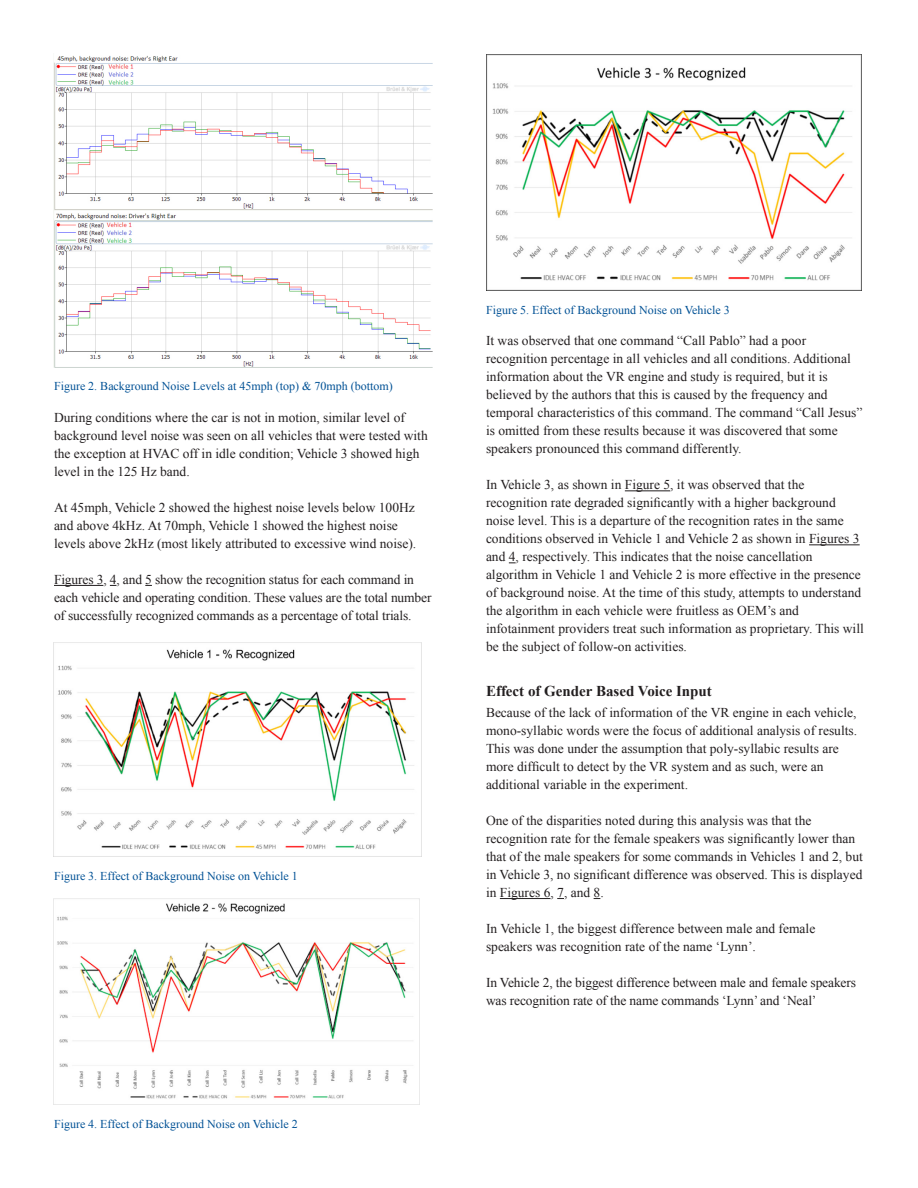
<style>
.page{position:relative;width:918px;height:1188px;background:#fff}
.page>*{position:absolute;margin:0;border:0;box-sizing:border-box;transform-origin:0 0}
.t1{font:700 15px "Times New Roman";color:#231f20}
.t2{font:13.5px/18px "Times New Roman";color:#231f20}
.t3{font:12px "Times New Roman";color:#005195}
</style>
<div class="page">
<hr style="left:54px;top:585px;width:49px;height:1px;background:#231f20">
<img style="left:54px;top:56px;width:379px;height:311px">
<img style="left:54px;top:642px;width:368px;height:215px">
<img style="left:54px;top:898px;width:365px;height:207px">
<hr style="left:625px;top:491px;width:45px;height:1px;background:#231f20">
<hr style="left:809px;top:545px;width:51px;height:1px;background:#231f20">
<hr style="left:500px;top:898px;width:51px;height:1px;background:#231f20">
<img style="left:486px;top:54px;width:376px;height:237px">
<p class="t3" style="left:54px;top:378px;width:340px">Figure 2. Background Noise Levels at 45mph (top) &amp; 70mph (bottom)</p>
<p class="t2" style="left:54px;top:408px;width:375px">During conditions where the car is not in motion, similar level of background level noise was seen on all vehicles that were tested with the exception at HVAC off in idle condition; Vehicle 3 showed high level in the 125 Hz band.</p>
<p class="t2" style="left:54px;top:498px;width:364px">At 45mph, Vehicle 2 showed the highest noise levels below 100Hz and above 4kHz. At 70mph, Vehicle 1 showed the highest noise levels above 2kHz (most likely attributed to excessive wind noise).</p>
<p class="t2" style="left:54px;top:570px;width:379px">Figures 3, 4, and 5 show the recognition status for each command in each vehicle and operating condition. These values are the total number of successfully recognized commands as a percentage of total trials.</p>
<p class="t3" style="left:54px;top:868px;width:245px">Figure 3. Effect of Background Noise on Vehicle 1</p>
<p class="t3" style="left:54px;top:1116px;width:245px">Figure 4. Effect of Background Noise on Vehicle 2</p>
<p class="t3" style="left:486px;top:302px;width:245px">Figure 5. Effect of Background Noise on Vehicle 3</p>
<p class="t2" style="left:486px;top:332px;width:378px">It was observed that one command “Call Pablo” had a poor recognition percentage in all vehicles and all conditions. Additional information about the VR engine and study is required, but it is believed by the authors that this is caused by the frequency and temporal characteristics of this command. The command “Call Jesus” is omitted from these results because it was discovered that some speakers pronounced this command differently.</p>
<p class="t2" style="left:486px;top:476px;width:379px">In Vehicle 3, as shown in Figure 5, it was observed that the recognition rate degraded significantly with a higher background noise level. This is a departure of the recognition rates in the same conditions observed in Vehicle 1 and Vehicle 2 as shown in Figures 3 and 4, respectively. This indicates that the noise cancellation algorithm in Vehicle 1 and Vehicle 2 is more effective in the presence of background noise. At the time of this study, attempts to understand the algorithm in each vehicle were fruitless as OEM’s and infotainment providers treat such information as proprietary. This will be the subject of follow-on activities.</p>
<h3 class="t1" style="left:486px;top:681px;width:227px">Effect of Gender Based Voice Input</h3>
<p class="t2" style="left:486px;top:703px;width:373px">Because of the lack of information of the VR engine in each vehicle, mono-syllabic words were the focus of additional analysis of results.<br>This was done under the assumption that poly-syllabic results are more difficult to detect by the VR system and as such, were an additional variable in the experiment.</p>
<p class="t2" style="left:486px;top:811px;width:378px">One of the disparities noted during this analysis was that the recognition rate for the female speakers was significantly lower than that of the male speakers for some commands in Vehicles 1 and 2, but in Vehicle 3, no significant difference was observed. This is displayed in Figures 6, 7, and 8.</p>
<p class="t2" style="left:486px;top:919px;width:331px">In Vehicle 1, the biggest difference between male and female speakers was recognition rate of the name ‘Lynn’.</p>
<p class="t2" style="left:486px;top:973px;width:372px">In Vehicle 2, the biggest difference between male and female speakers was recognition rate of the name commands ‘Lynn’ and ‘Neal’</p>
</div>
